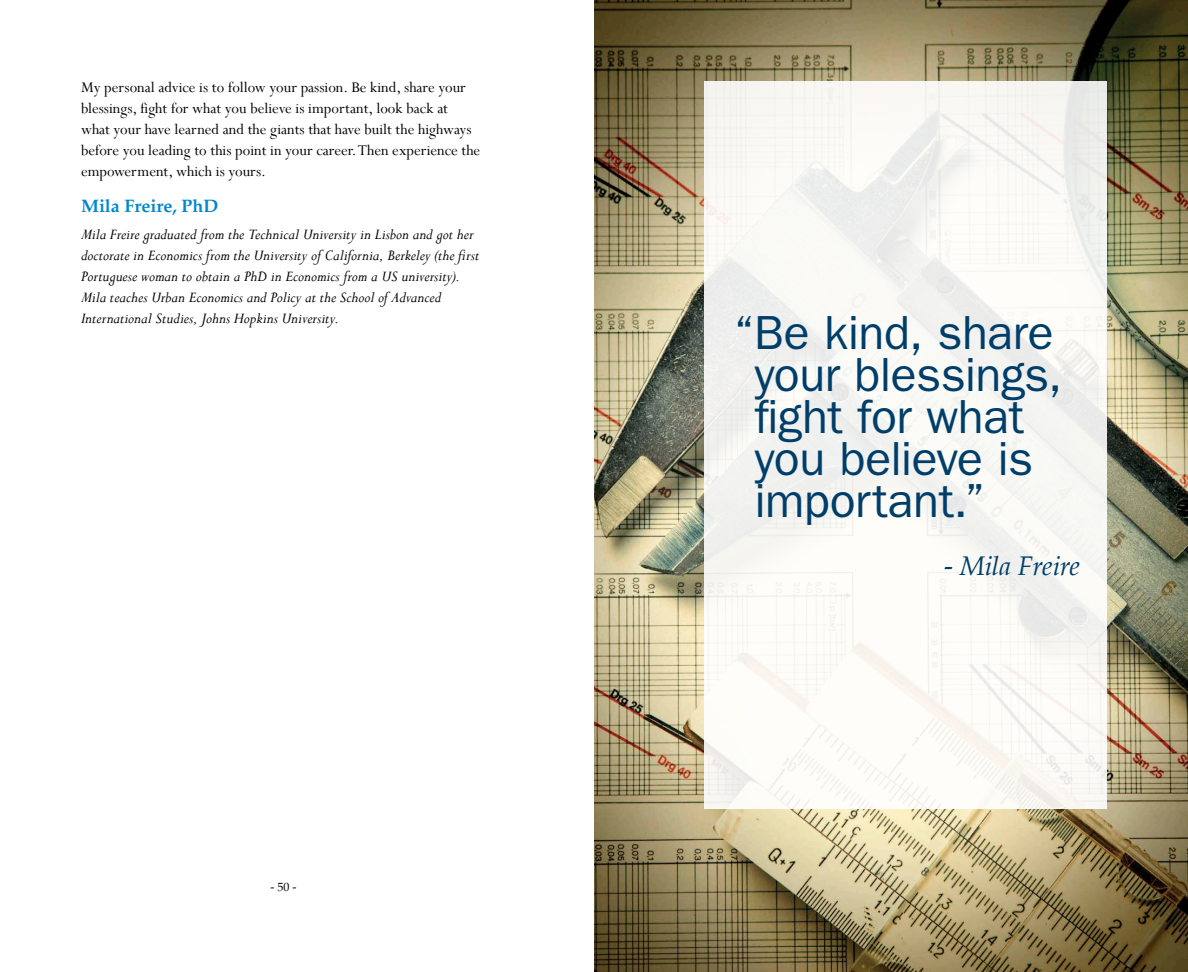
<style>
.page{position:relative;width:1188px;height:972px;background:#fff}
.page>*{position:absolute;margin:0;border:0;box-sizing:border-box;transform-origin:0 0}
.t1{font:48px/42px "ITC Franklin Gothic Std";letter-spacing:-.01em;color:#003e6a}
.t2{font:italic 27px "Palatino";letter-spacing:-.02em;color:#003e6a}
.t3{font:700 18px "Palatino";color:#0087ce}
.t4{font:italic 16.5px/21px "Perpetua";color:#000}
.t5{font:16.5px/21px "Perpetua";color:#000}
.t6{font:12px "Palatino";color:#000}
</style>
<div class="page">
<img style="left:594px;top:0;width:594px;height:972px">
<div style="left:704px;top:81px;width:403px;height:727px;background:linear-gradient(to bottom,#f4f4f1,#fbfaf6)"></div>
<p class="t5" style="left:81px;top:76px;width:401px">My personal advice is to follow your passion. Be kind, share your blessings, fight for what you believe is important, look back at what your have learned and the giants that have built the highways before you leading to this point in your career. Then experience the empowerment, which is yours.</p>
<p class="t3" style="left:81px;top:191px;width:139px">Mila Freire, PhD</p>
<p class="t4" style="left:81px;top:223px;width:400px">Mila Freire graduated from the Technical University in Lisbon and got her doctorate in Economics from the University of California, Berkeley (the first Portuguese woman to obtain a PhD in Economics from a US university).<br>Mila teaches Urban Economics and Policy at the School of Advanced International Studies, Johns Hopkins University.</p>
<p class="t6" style="left:271px;top:877px;width:27px">- 50 -</p>
<h1 class="t1" style="left:754px;top:312px;width:309px;text-indent:-21px">“Be kind, share your blessings, fight for what you believe is important.”</h1>
<h2 class="t2" style="left:944px;top:543px;width:137px">- Mila Freire</h2>
</div>
